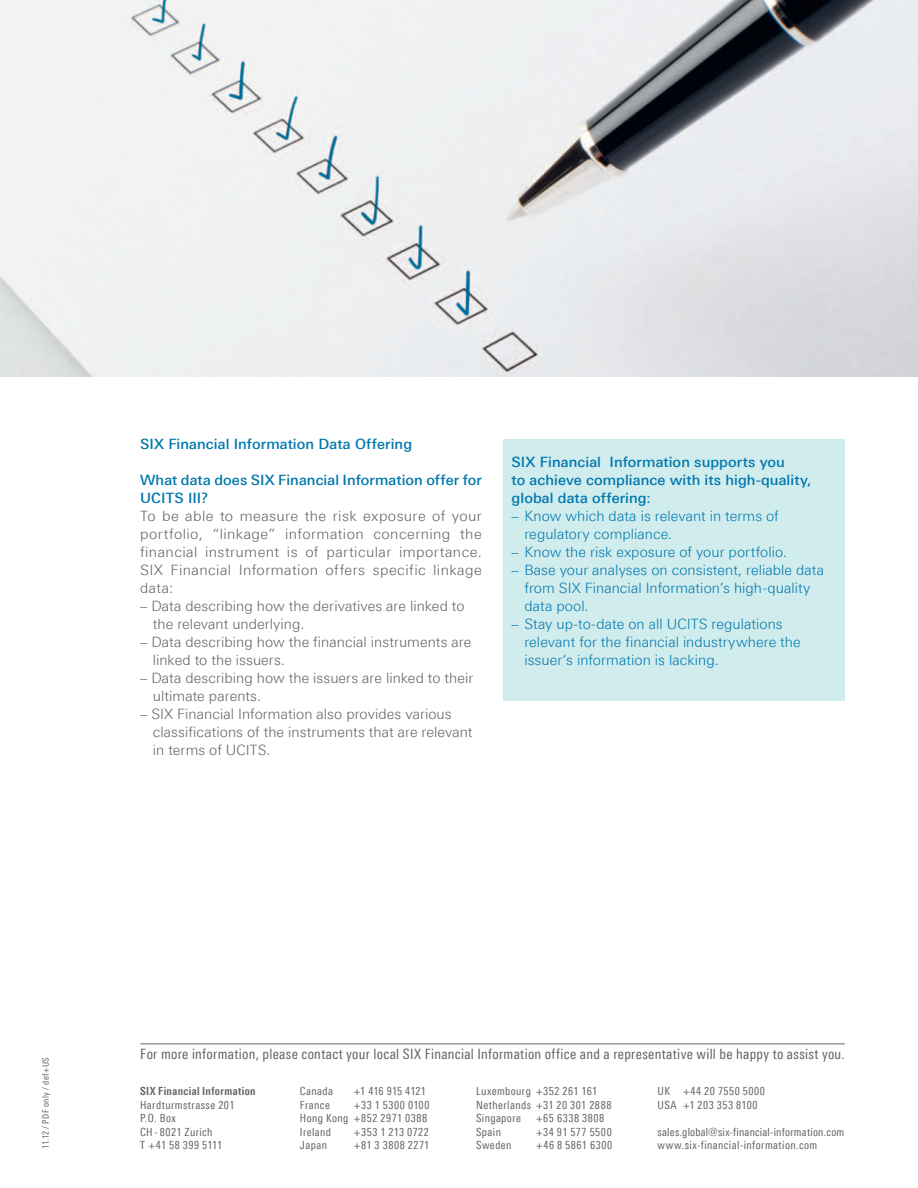
<style>
.page{position:relative;width:918px;height:1188px;background:#fff}
.page>*{position:absolute;margin:0;border:0;box-sizing:border-box;transform-origin:0 0}
.t1{font:300 14.25px/18px "Linotype Univers 330";letter-spacing:.005em;color:#636366}
.t2{font:300 14.25px/18px "Linotype Univers 330";letter-spacing:.005em;color:#0078ae}
.t3{font:500 14.25px/18px "Linotype Univers 530";letter-spacing:.005em;color:#0078ae}
.t4{font:14.25px "Linotype Univers 420 Cn";letter-spacing:.02em;color:#636366}
.t5{font:11.25px/13.5px "Linotype Univers 420 Cn";letter-spacing:.035em;color:#636366}
.t6{font:11.25px "Linotype Univers 420 Cn";letter-spacing:.005em;color:#636366}
.t7{font:700 11.25px "Linotype Univers 620 Cn";letter-spacing:.035em;color:#636366}
.t8{font:11.25px "Linotype Univers 420 Cn";letter-spacing:.055em;color:#636366}
.t9{font:9px "Linotype Univers 420 Cn";letter-spacing:.045em;color:#636366}
</style>
<div class="page">
<hr style="left:140px;top:1044px;width:705px;height:1px;background:#636366">
<img style="left:0;top:0;width:918px;height:377px">
<div style="left:503px;top:439px;width:342px;height:262px;background:#d1eced"></div>
<p class="t3" style="left:140px;top:435px;width:274px">SIX Financial Information Data Offering</p>
<p class="t3" style="left:140px;top:471px;width:343px">What data does SIX Financial Information offer for<br>UCITS III?</p>
<p class="t1" style="left:140px;top:507px;width:343px;text-align:justify">To be able to measure the risk exposure of your portfolio, “linkage” information concerning the financial instrument is of particular importance.<br>SIX Financial Information offers specific linkage data:</p>
<p class="t1" style="left:153px;top:597px;width:313px;text-indent:-13px">– Data describing how the derivatives are linked to the relevant underlying.</p>
<p class="t1" style="left:153px;top:633px;width:320px;text-indent:-13px">– Data describing how the financial instruments are linked to the issuers.</p>
<p class="t1" style="left:153px;top:669px;width:322px;text-indent:-13px">– Data describing how the issuers are linked to their ultimate parents.</p>
<p class="t1" style="left:153px;top:705px;width:321px;text-indent:-13px">– SIX Financial Information also provides various classifications of the instruments that are relevant in terms of UCITS.</p>
<p class="t3" style="left:512px;top:453px;width:301px">SIX Financial Information supports you<br>to achieve compliance with its high-quality, global data offering:</p>
<p class="t2" style="left:524px;top:507px;width:256px;text-indent:-13px">– Know which data is relevant in terms of regulatory compliance.</p>
<p class="t2" style="left:512px;top:543px;width:277px">– Know the risk exposure of your portfolio.</p>
<p class="t2" style="left:524px;top:561px;width:301px;text-indent:-13px">– Base your analyses on consistent, reliable data from SIX Financial Information’s high-quality data pool.</p>
<p class="t2" style="left:524px;top:615px;width:278px;text-indent:-13px">– Stay up-to-date on all UCITS regulations relevant for the financial industrywhere the issuer‘s information is lacking.</p>
<p class="t9" style="left:40px;top:1149px;width:94px;rotate:-90deg">11.12 / PDF only / def+US</p>
<p class="t4" style="left:140px;top:1046px;width:706px">For more information, please contact your local SIX Financial Information office and a representative will be happy to assist you.</p>
<p class="t7" style="left:140px;top:1085px;width:117px">SIX Financial Information</p>
<p class="t5" style="left:140px;top:1098px;width:96px">Hardturmstrasse 201<br>P.O. Box<br>CH - 8021 Zurich</p>
<p class="t5" style="left:300px;top:1085px;width:35px">Canada</p>
<p class="t6" style="left:354px;top:1085px;width:74px">+1 416 915 4121</p>
<p class="t5" style="left:300px;top:1098px;width:32px">France</p>
<p class="t5" style="left:476px;top:1085px;width:137px">Luxembourg +352 261 161<br>Netherlands +31 20 301 2888<br>Singapore</p>
<p class="t5" style="left:658px;top:1085px;width:109px">UK +44 20 7550 5000<br>USA +1 203 353 8100</p>
<p class="t5" style="left:658px;top:1125px;width:188px">sales.global@six-financial-information.com www.six-financial-information.com</p>
<p class="t5" style="left:300px;top:1098px;width:131px;text-indent:54px">+33 1 5300 0100<br>Hong Kong +852 2971 0388<br>Ireland</p>
<p class="t5" style="left:536px;top:1112px;width:70px">+65 6338 3808</p>
<p class="t5" style="left:476px;top:1125px;width:26px">Spain</p>
<p class="t5" style="left:536px;top:1125px;width:77px">+34 91 577 5500</p>
<p class="t5" style="left:476px;top:1139px;width:37px">Sweden</p>
<p class="t8" style="left:536px;top:1139px;width:78px">+46 8 5861 6300</p>
<p class="t5" style="left:354px;top:1125px;width:77px">+353 1 213 0722</p>
<p class="t6" style="left:140px;top:1139px;width:84px">T +41 58 399 5111</p>
<p class="t5" style="left:300px;top:1139px;width:29px">Japan</p>
<p class="t5" style="left:354px;top:1139px;width:77px">+81 3 3808 2271</p>
</div>
